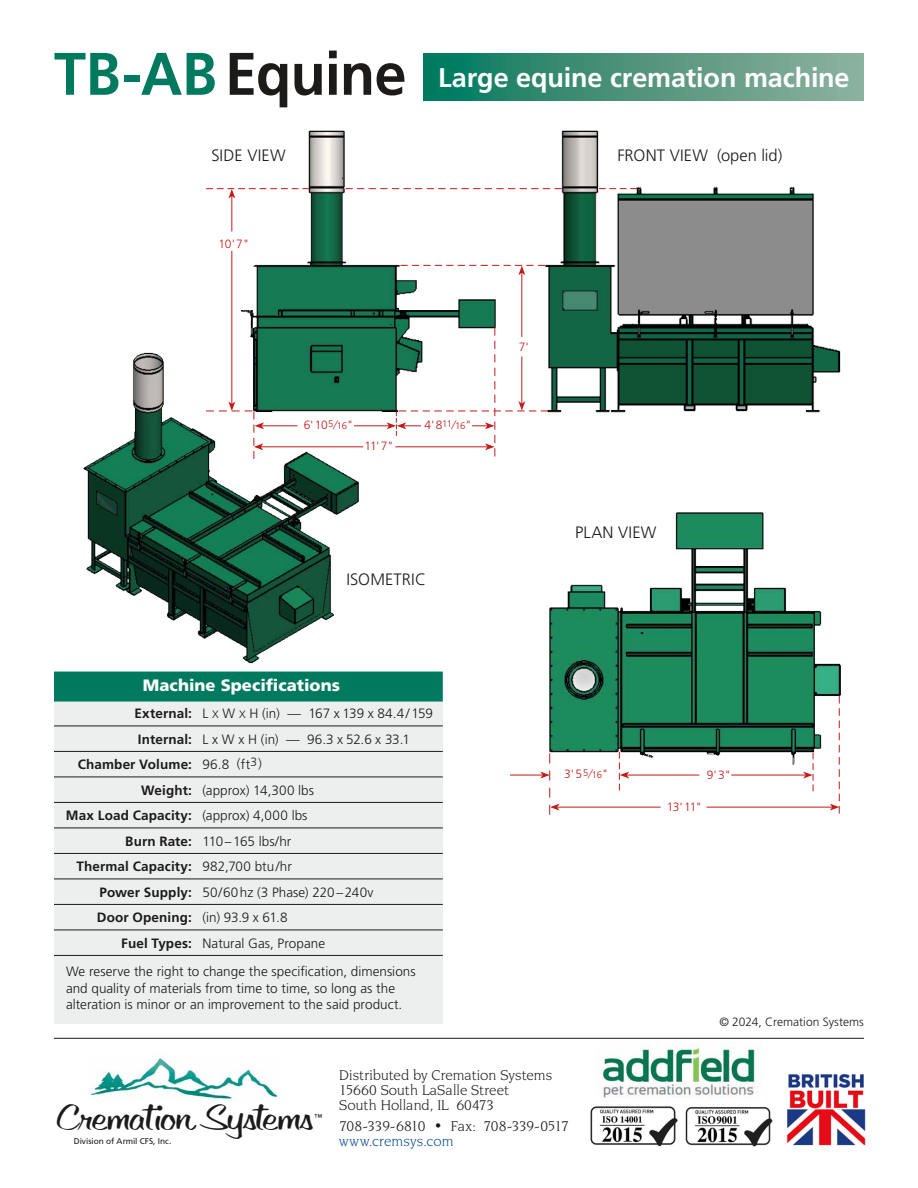
<style>
.page{position:relative;width:918px;height:1188px;background:#fff}
.page>*{position:absolute;margin:0;border:0;box-sizing:border-box;transform-origin:0 0}
.text_-_regular{font:700 60px "Frutiger";letter-spacing:-.015em;color:#1c1b1a;scale:.96 1}
.t1{font:49.8px "KEYLOGO";letter-spacing:-.005em;color:#1c1b1a}
.text_-_regular-2{font:700 27px "Frutiger";letter-spacing:-.005em;color:#fff}
.text_-_regular-3{font:300 16.5px "Frutiger";letter-spacing:.01em;color:#1c1b1a}
.sub_1{font:900 16.5px "Frutiger";color:#fff}
.address_block{font:15px "Novarese IT Cby BT";color:#1c1b1a}
.address_block-2{font:15px "Novarese IT Cby BT";letter-spacing:-.025em;color:#1c1b1a}
.t2{font:15px "Novarese IT Cby BT";letter-spacing:.005em;color:#0a4a92}
.text_-_w_dimensions{font:300 13.5px "Frutiger";color:#1c1b1a}
.text_-_regular-4{font:300 13.5px/16.5px "Frutiger";color:#1c1b1a}
.text_-_w_dimensions-2{font:700 13.5px "Frutiger";letter-spacing:.01em;color:#1c1b1a}
.dimensions{font:300 12px "Frutiger";letter-spacing:-.055em;color:#c21b18}
.t3{font:300 12px "Frutiger";letter-spacing:.005em;color:#1c1b1a}
.t4{font:8.25px "Frutiger";letter-spacing:-.005em;color:#1c1b1a}
.s1{color:#007a5f}
.s2{font-size:9.6px}
.s3{font-weight:700}
.s4{font-family:"Frutiger Light SC800";font-weight:400;font-size:10.8px}
.s5{font-family:"Frutiger Light SC800";font-weight:400}
.s6{font-weight:300}
</style>
<div class="page">
<svg style="left:423px;top:54px;width:441px;height:47px;background:#4c947d"></svg>
<img style="left:787px;top:1074px;width:79px;height:72px">
<img style="left:590px;top:1106px;width:88px;height:41px">
<img style="left:685px;top:1107px;width:87px;height:39px">
<div style="left:54px;top:697px;width:389px;height:326px;background:#edeeee"></div>
<div style="left:54px;top:672px;width:389px;height:30px;background:#007a5f"></div>
<hr style="left:54px;top:726px;width:389px;height:1px;background:#1c1b1a">
<hr style="left:54px;top:751px;width:389px;height:1px;background:#1c1b1a">
<hr style="left:54px;top:777px;width:389px;height:1px;background:#1c1b1a">
<hr style="left:54px;top:802px;width:389px;height:1px;background:#1c1b1a">
<hr style="left:54px;top:828px;width:389px;height:1px;background:#1c1b1a">
<hr style="left:54px;top:853px;width:389px;height:1px;background:#1c1b1a">
<hr style="left:54px;top:879px;width:389px;height:1px;background:#1c1b1a">
<hr style="left:54px;top:904px;width:389px;height:1px;background:#1c1b1a">
<hr style="left:54px;top:930px;width:389px;height:1px;background:#1c1b1a">
<hr style="left:54px;top:955px;width:389px;height:1px;background:#1c1b1a">
<img style="left:602px;top:1044px;width:153px;height:54px">
<img style="left:90px;top:1058px;width:189px;height:43px">
<hr style="left:54px;top:1038px;width:810px;height:1px;background:#1c1b1a">
<img style="left:549px;top:512px;width:292px;height:256px">
<img style="left:240px;top:130px;width:260px;height:282px">
<img style="left:83px;top:347px;width:282px;height:317px">
<img style="left:541px;top:130px;width:300px;height:283px">
<svg style="left:599px;top:188px;width:38px;height:1px"></svg>
<svg style="left:345px;top:188px;width:217px;height:1px"></svg>
<hr style="left:521px;top:273px;width:1px;height:64px;background:#c21b18">
<svg style="left:400px;top:265px;width:145px;height:10px"></svg>
<hr style="left:231px;top:196px;width:1px;height:35px;background:#c21b18">
<svg style="left:206px;top:188px;width:103px;height:10px"></svg>
<hr style="left:231px;top:251px;width:1px;height:153px;background:#c21b18">
<hr style="left:557px;top:807px;width:104px;height:1px;background:#c21b18">
<hr style="left:510px;top:775px;width:33px;height:1px;background:#c21b18">
<svg style="left:540px;top:753px;width:20px;height:62px"></svg>
<hr style="left:627px;top:775px;width:72px;height:1px;background:#c21b18">
<svg style="left:619px;top:752px;width:10px;height:38px"></svg>
<hr style="left:731px;top:775px;width:75px;height:1px;background:#c21b18">
<svg style="left:803px;top:753px;width:11px;height:38px"></svg>
<hr style="left:354px;top:425px;width:35px;height:1px;background:#c21b18">
<hr style="left:261px;top:446px;width:102px;height:1px;background:#c21b18">
<hr style="left:706px;top:807px;width:126px;height:1px;background:#c21b18">
<svg style="left:830px;top:696px;width:10px;height:118px"></svg>
<hr style="left:262px;top:425px;width:35px;height:1px;background:#c21b18">
<svg style="left:206px;top:402px;width:58px;height:57px"></svg>
<svg style="left:387px;top:327px;width:161px;height:129px"></svg>
<p class="text_-_regular" style="left:54px;top:39px;width:369px"><span class="s1">TB-AB</span> Equine</p>
<p class="text_-_regular-3" style="left:211px;top:146px;width:76px">SIDE VIEW</p>
<p class="dimensions" style="left:219px;top:237px;width:32px">10'7"</p>
<p class="text_-_regular-2" style="left:438px;top:62px;width:413px">Large equine cremation machine</p>
<p class="text_-_regular-3" style="left:617px;top:146px;width:166px">FRONT VIEW (open lid)</p>
<p class="dimensions" style="left:519px;top:340px;width:12px">7'</p>
<p class="dimensions" style="left:304px;top:418px;width:51px">6'10<sup>5</sup>⁄<span class="s2">16</span>"</p>
<p class="dimensions" style="left:425px;top:418px;width:49px">4'8<sup>11</sup>⁄<span class="s2">16</span>"</p>
<p class="dimensions" style="left:365px;top:439px;width:31px">11'7"</p>
<p class="text_-_regular-3" style="left:347px;top:570px;width:81px">ISOMETRIC</p>
<p class="text_-_regular-3" style="left:575px;top:523px;width:83px">PLAN VIEW</p>
<p class="sub_1" style="left:143px;top:675px;width:199px">Machine Specifications</p>
<p class="text_-_w_dimensions" style="left:135px;top:706px;width:300px"><span class="s3">External:</span> L <span class="s4">x</span> <span class="s5">W</span> <span class="s4">x</span> <span class="s5">H</span> (in) — 167 x 139 x 84.4/159</p>
<p class="text_-_w_dimensions" style="left:138px;top:731px;width:273px"><span class="s3">Internal:</span> L x W x H (in) — 96.3 x 52.6 x 33.1</p>
<p class="text_-_w_dimensions-2" style="left:78px;top:756px;width:186px">Chamber Volume: <span class="s6">96.8 (ft</span><sup>3</sup><span class="s6">)</span></p>
<p class="text_-_w_dimensions" style="left:141px;top:782px;width:174px"><span class="s3">Weight:</span> (approx) 14,300 lbs</p>
<p class="text_-_w_dimensions-2" style="left:66px;top:807px;width:243px">Max Load Capacity: <span class="s6">(approx) 4,000 lbs</span></p>
<p class="text_-_w_dimensions" style="left:125px;top:833px;width:167px"><span class="s3">Burn Rate:</span> 110–165 lbs/hr</p>
<p class="text_-_w_dimensions-2" style="left:76px;top:858px;width:217px">Thermal Capacity: <span class="s6">982,700 btu/hr</span></p>
<p class="text_-_w_dimensions" style="left:100px;top:884px;width:276px"><span class="s3">Power Supply:</span> 50/60hz (3 Phase) 220–240v</p>
<p class="text_-_w_dimensions" style="left:97px;top:910px;width:192px"><span class="s3">Door Opening:</span> (in) 93.9 x 61.8</p>
<p class="text_-_w_dimensions" style="left:121px;top:935px;width:205px"><span class="s3">Fuel Types:</span> Natural Gas, Propane</p>
<p class="text_-_regular-4" style="left:66px;top:963px;width:351px">We reserve the right to change the specification, dimensions and quality of materials from time to time, so long as the alteration is minor or an improvement to the said product.</p>
<p class="dimensions" style="left:564px;top:767px;width:46px">3'5<sup>5</sup>⁄<span class="s2">16</span>"</p>
<p class="t1" style="left:58px;top:1092px;width:256px">Cremation Systems</p>
<p class="t4" style="left:74px;top:1136px;width:99px">Division of Armil CFS, Inc.</p>
<p class="t4" style="left:314px;top:1112px;width:10px">™</p>
<p class="address_block" style="left:339px;top:1066px;width:214px">Distributed by Cremation Systems</p>
<p class="address_block" style="left:339px;top:1081px;width:171px">15660 South LaSalle Street</p>
<p class="address_block" style="left:339px;top:1096px;width:156px">South Holland, IL 60473</p>
<p class="address_block-2" style="left:339px;top:1117px;width:231px">708-339-6810 • Fax: 708-339-0517</p>
<p class="t2" style="left:339px;top:1132px;width:116px">www.cremsys.com</p>
<p class="dimensions" style="left:707px;top:768px;width:26px">9'3"</p>
<p class="dimensions" style="left:667px;top:800px;width:37px">13' 11"</p>
<p class="t3" style="left:719px;top:1015px;width:146px">© 2024, Cremation Systems</p>
</div>
